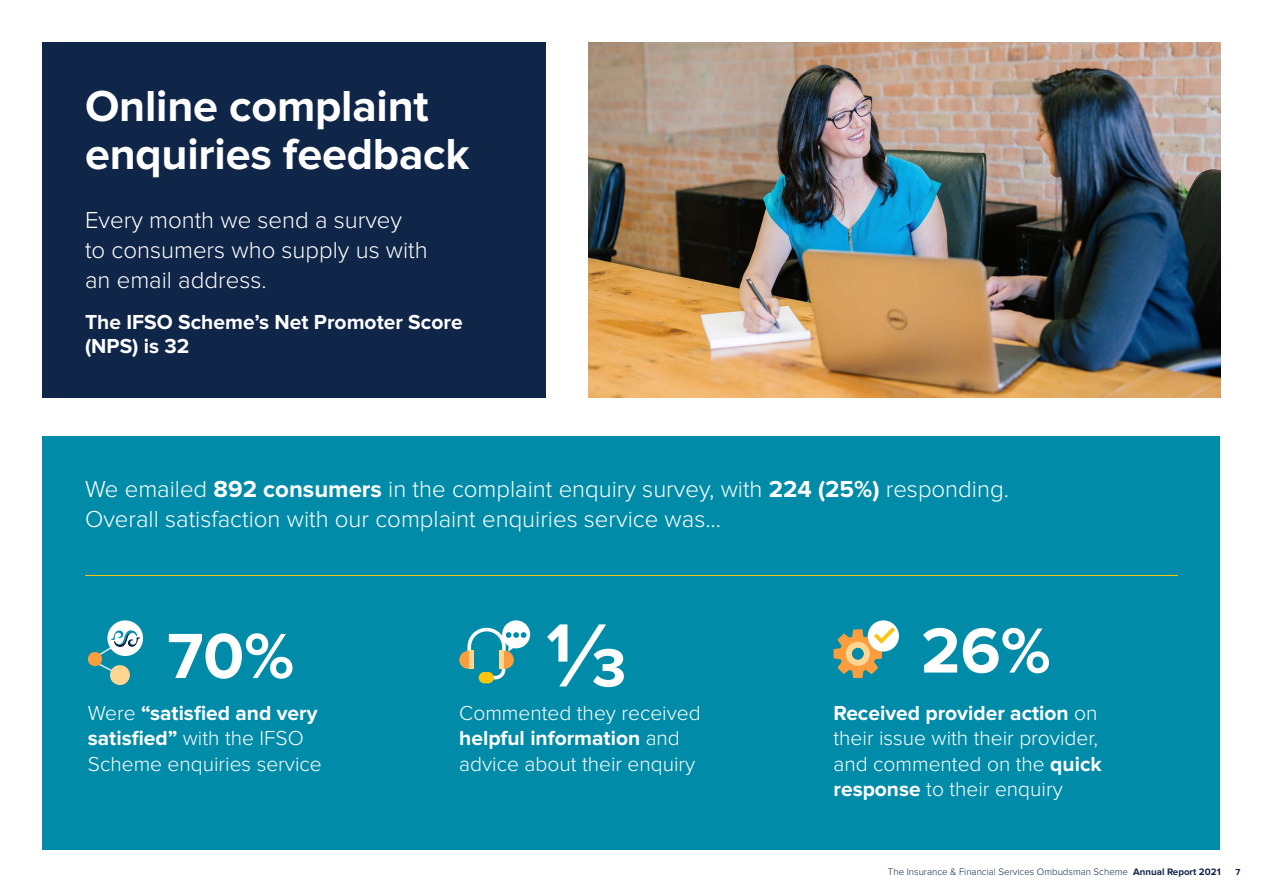
<style>
.page{position:relative;width:1263px;height:893px;background:#fff}
.page>*{position:absolute;margin:0;border:0;box-sizing:border-box;transform-origin:0 0}
.t1{font:700 93px "Proxima Nova";color:#fff}
.t2{font:700 66px "Proxima Nova";color:#fff}
.t3{font:700 45px/48px "Proxima Nova";letter-spacing:-.005em;color:#fff}
.t4{font:300 24px/30px "Proxima Nova";color:#fff}
.t5{font:300 21px/25.5px "Proxima Nova";color:#fff}
.t6{font:700 21px/24px "Proxima Nova";color:#fff}
.t7{font:300 9.75px "Proxima Nova";color:#102648}
.t8{font:700 9px "Proxima Nova";color:#102648}
.s1{font-weight:700}
</style>
<div class="page">
<div style="left:43px;top:436px;width:1177px;height:413px;background:#008ca8"></div>
<div style="left:43px;top:43px;width:503px;height:355px;background:#102648"></div>
<hr style="left:85px;top:575px;width:1093px;height:1px;background:#fcc40f">
<img style="left:589px;top:43px;width:631px;height:355px">
<div style="left:479px;top:672px;width:15px;height:11px;background:#fcc40f;border-radius:6px"></div>
<svg style="left:459px;top:620px;width:71px;height:59px"></svg>
<div style="left:499px;top:651px;width:5px;height:18px;background:#ffd691"></div>
<svg style="left:868px;top:620px;width:31px;height:32px"></svg>
<svg style="left:833px;top:623px;width:66px;height:55px"></svg>
<svg style="left:87px;top:620px;width:57px;height:66px"></svg>
<h3 class="t3" style="left:85px;top:83px;width:386px">Online complaint enquiries feedback</h3>
<p class="t4" style="left:85px;top:205px;width:344px">Every month we send a survey to consumers who supply us with an email address.</p>
<p class="t6" style="left:85px;top:310px;width:379px">The IFSO Scheme’s Net Promoter Score (NPS) is 32</p>
<p class="t4" style="left:85px;top:475px;width:925px">We emailed <span class="s1">892 consumers</span> in the complaint enquiry survey, with <span class="s1">224 (25%)</span> responding.<br>Overall satisfaction with our complaint enquiries service was...</p>
<h2 class="t2" style="left:167px;top:618px;width:128px">70%</h2>
<h1 class="t1" style="left:546px;top:602px;width:82px">⅓</h1>
<h2 class="t2" style="left:921px;top:612px;width:131px">26%</h2>
<p class="t5" style="left:88px;top:700px;width:235px">Were <span class="s1">“satisfied and very satisfied”</span> with the IFSO<br>Scheme enquiries service</p>
<p class="t5" style="left:459px;top:700px;width:243px">Commented they received <span class="s1">helpful information</span> and advice about their enquiry</p>
<p class="t5" style="left:833px;top:700px;width:270px"><span class="s1">Received provider action</span> on their issue with their provider, and commented on the <span class="s1">quick response</span> to their enquiry</p>
<p class="t7" style="left:888px;top:866px;width:334px">The Insurance &amp; Financial Services Ombudsman Scheme <span class="s1">Annual Report 2021</span></p>
<p class="t8" style="left:1235px;top:866px;width:6px">7</p>
</div>
